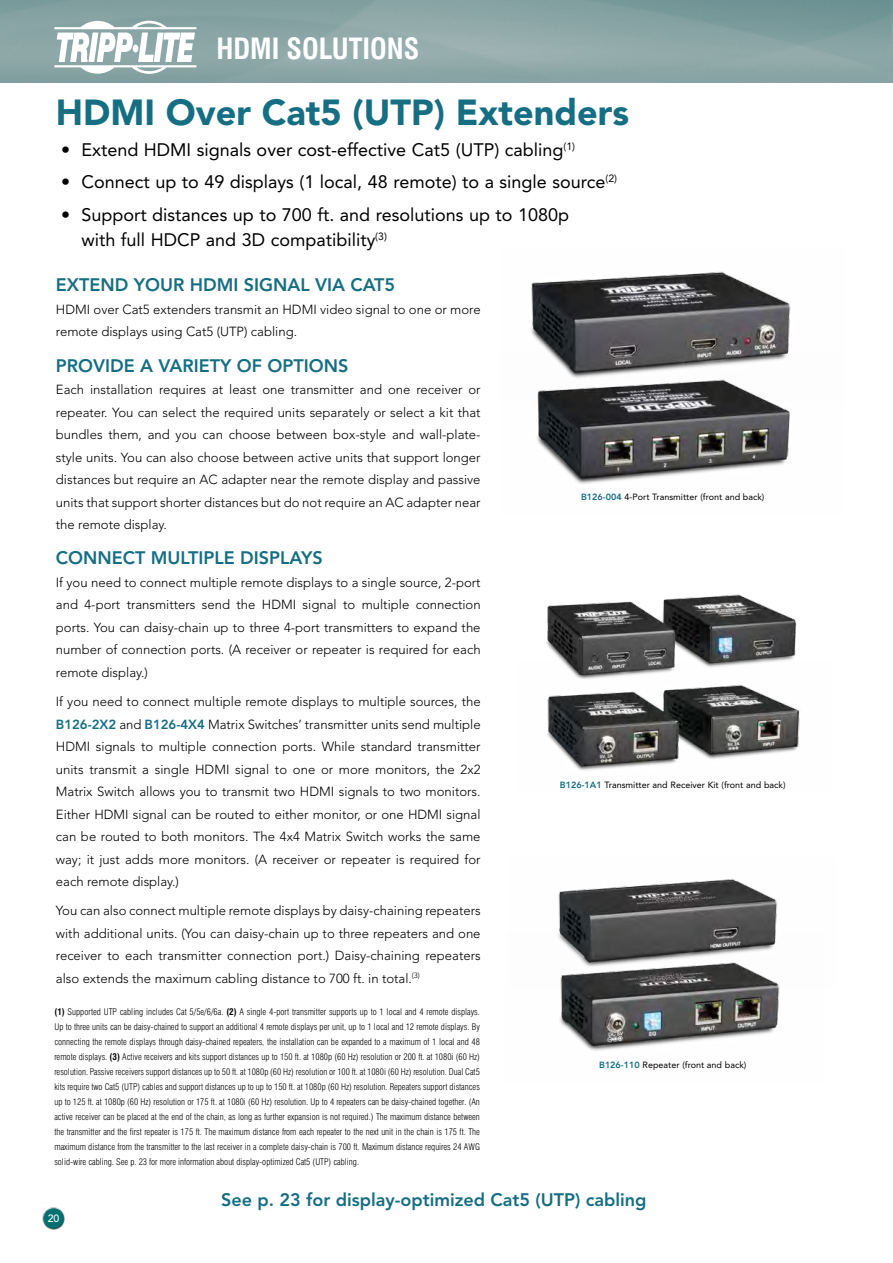
<style>
.page{position:relative;width:893px;height:1263px;background:#fff}
.page>*{position:absolute;margin:0;border:0;box-sizing:border-box;transform-origin:0 0}
.t1{font:900 36px "Avenir";color:#166e83}
.t2{font:700 condensed 28.5px "Swiss 721 BT";color:#fff}
.t3{font:18px/25.5px "Avenir";color:#000}
.t4{font:800 18px "Avenir";color:#166e83}
.t5{font:300 13.2px/22.5px "Avenir";color:#000;text-align:justify}
.t6{font:500 10.5px "Avenir";color:#fff}
.t7{font:300 condensed 9px/15px "Swiss 721 BT";color:#000;text-align:justify}
.t8{font:9px "Avenir";color:#000}
.s1{font-weight:800;color:#166e83}
.s2{font-weight:700}
</style>
<div class="page">
<img style="left:0;top:0;width:892px;height:83px">
<svg style="left:54px;top:21px;width:142px;height:53px"></svg>
<hr style="left:892px;top:0;width:1px;height:83px;background:#166e83">
<img style="left:43px;top:1208px;width:21px;height:21px">
<img style="left:537px;top:401px;width:253px;height:83px">
<img style="left:531px;top:271px;width:260px;height:130px">
<img style="left:547px;top:691px;width:253px;height:80px">
<img style="left:546px;top:594px;width:251px;height:97px">
<img style="left:560px;top:988px;width:220px;height:63px">
<img style="left:558px;top:878px;width:222px;height:110px">
<p class="t2" style="left:216px;top:31px;width:205px">HDMI SOLUTIONS</p>
<p class="t1" style="left:56px;top:91px;width:575px">HDMI Over Cat5 (UTP) Extenders</p>
<p class="t3" style="left:61px;top:137px;width:515px">• Extend HDMI signals over cost-effective Cat5 (UTP) cabling<sup>(1)</sup></p>
<p class="t3" style="left:61px;top:169px;width:557px">• Connect up to 49 displays (1 local, 48 remote) to a single source<sup>(2)</sup></p>
<p class="t3" style="left:81px;top:202px;width:489px;text-indent:-20px">• Support distances up to 700 ft. and resolutions up to 1080p with full HDCP and 3D compatibility<sup>(3)</sup></p>
<p class="t4" style="left:56px;top:274px;width:341px">EXTEND YOUR HDMI SIGNAL VIA CAT5</p>
<p class="t5" style="left:56px;top:298px;width:426px">HDMI over Cat5 extenders transmit an HDMI video signal to one or more remote displays using Cat5 (UTP) cabling.</p>
<p class="t4" style="left:56px;top:355px;width:294px">PROVIDE A VARIETY OF OPTIONS</p>
<p class="t5" style="left:56px;top:378px;width:426px">Each installation requires at least one transmitter and one receiver or repeater. You can select the required units separately or select a kit that bundles them, and you can choose between box-style and wall-plate&shy;style units. You can also choose between active units that support longer distances but require an AC adapter near the remote display and passive units that support shorter distances but do not require an AC adapter near the remote display.</p>
<p class="t4" style="left:56px;top:547px;width:268px">CONNECT MULTIPLE DISPLAYS</p>
<p class="t5" style="left:56px;top:571px;width:426px">If you need to connect multiple remote displays to a single source, 2-port and 4-port transmitters send the HDMI signal to multiple connection ports. You can daisy-chain up to three 4-port transmitters to expand the number of connection ports. (A receiver or repeater is required for each remote display.)</p>
<p class="t5" style="left:56px;top:690px;width:426px">If you need to connect multiple remote displays to multiple sources, the <span class="s1">B126-2X2</span> and <span class="s1">B126-4X4</span> Matrix Switches’ transmitter units send multiple HDMI signals to multiple connection ports. While standard transmitter units transmit a single HDMI signal to one or more monitors, the 2x2<br>Matrix Switch allows you to transmit two HDMI signals to two monitors.<br>Either HDMI signal can be routed to either monitor, or one HDMI signal can be routed to both monitors. The 4x4 Matrix Switch works the same way; it just adds more monitors. (A receiver or repeater is required for each remote display.)</p>
<p class="t5" style="left:56px;top:899px;width:426px">You can also connect multiple remote displays by daisy-chaining repeaters with additional units. (You can daisy-chain up to three repeaters and one receiver to each transmitter connection port.) Daisy-chaining repeaters also extends the maximum cabling distance to 700 ft. in total.<sup>(3)</sup></p>
<p class="t7" style="left:54px;top:1004px;width:427px"><span class="s2">(1)</span> Supported UTP cabling includes Cat 5/5e/6/6a. <span class="s2">(2)</span> A single 4-port transmitter supports up to 1 local and 4 remote displays.<br>Up to three units can be daisy-chained to support an additional 4 remote displays per unit, up to 1 local and 12 remote displays. By connecting the remote displays through daisy-chained repeaters, the installation can be expanded to a maximum of 1 local and 48 remote displays. <span class="s2">(3)</span> Active receivers and kits support distances up to 150 ft. at 1080p (60 Hz) resolution or 200 ft. at 1080i (60 Hz) resolution. Passive receivers support distances up to 50 ft. at 1080p (60 Hz) resolution or 100 ft. at 1080i (60 Hz) resolution. Dual Cat5 kits require two Cat5 (UTP) cables and support distances up to up to 150 ft. at 1080p (60 Hz) resolution. Repeaters support distances up to 125 ft. at 1080p (60 Hz) resolution or 175 ft. at 1080i (60 Hz) resolution. Up to 4 repeaters can be daisy-chained together. (An active receiver can be placed at the end of the chain, as long as further expansion is not required.) The maximum distance between the transmitter and the first repeater is 175 ft. The maximum distance from each repeater to the next unit in the chain is 175 ft. The maximum distance from the transmitter to the last receiver in a complete daisy-chain is 700 ft. Maximum distance requires 24 AWG solid-wire cabling. See p. 23 for more information about display-optimized Cat5 (UTP) cabling.</p>
<p class="t8" style="left:581px;top:492px;width:185px"><span class="s1">B126-004</span> 4-Port Transmitter (front and back)</p>
<p class="t8" style="left:560px;top:779px;width:227px"><span class="s1">B126-1A1</span> Transmitter and Receiver Kit (front and back)</p>
<p class="t8" style="left:599px;top:1059px;width:149px"><span class="s1">B126-110</span> Repeater (front and back)</p>
<p class="t6" style="left:48px;top:1212px;width:13px">20</p>
<p class="t4" style="left:221px;top:1189px;width:427px">See p. 23 for display-optimized Cat5 (UTP) cabling</p>
</div>
